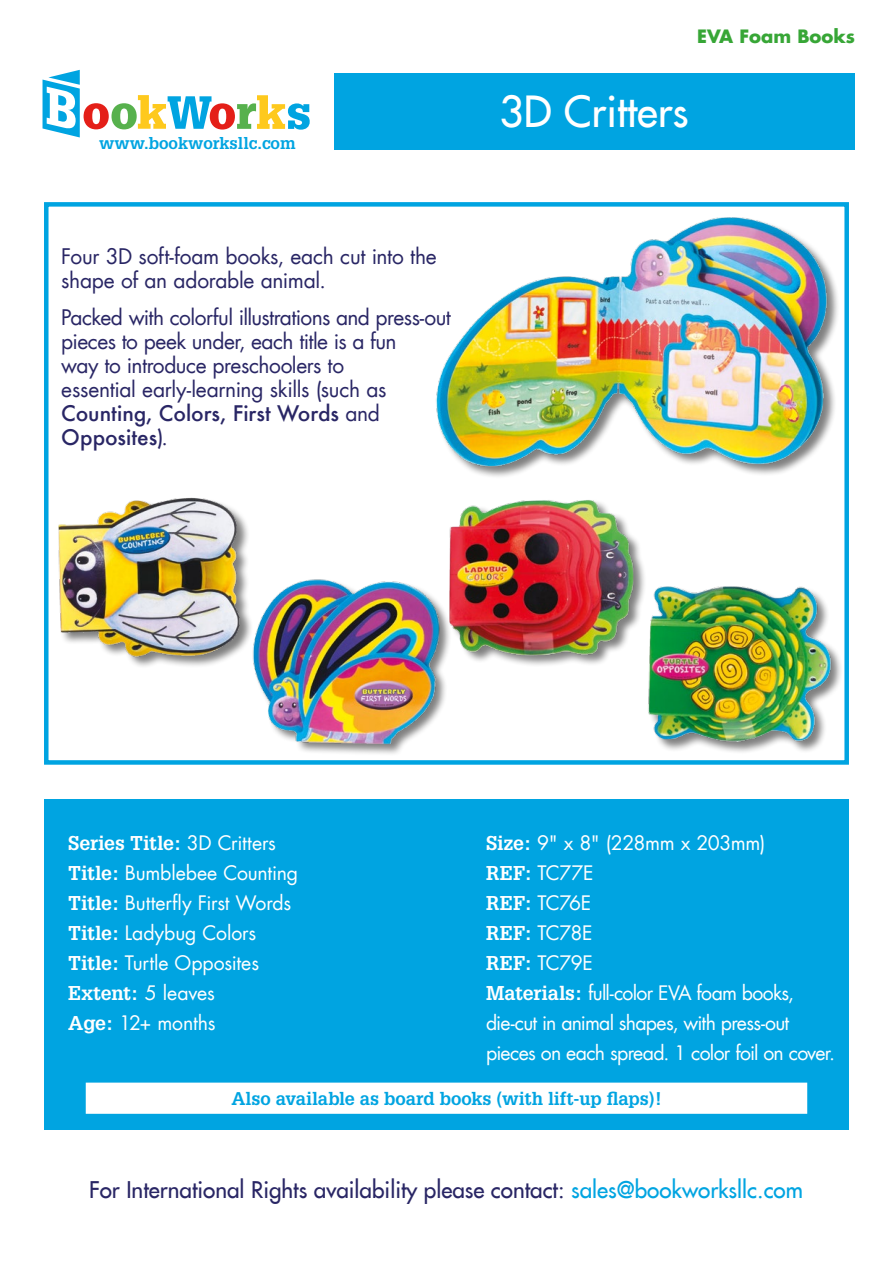
<style>
.page{position:relative;width:893px;height:1263px;background:#fff}
.page>*{position:absolute;margin:0;border:0;box-sizing:border-box;transform-origin:0 0}
.t1{font:42px "Futura LT";color:#fff}
.t2{font:22.5px "Futura LT";color:#292665}
.AI_Blurb{font:21px/24px "Futura LT";letter-spacing:-.02em;color:#292665}
.t3{font:19.5px/30px "Futura LT";letter-spacing:-.03em;color:#fff}
.t4{font:19.5px "Futura LT";letter-spacing:-.01em;color:#fff}
.t5{font:19.5px "Futura LT";letter-spacing:-.005em;color:#fff}
.t6{font:700 19.5px "Glypha";letter-spacing:-.005em;color:#fff}
.t7{font:700 18px "Glypha";letter-spacing:-.005em;color:#00a4e1}
.t8{font:700 18px "Futura LT";color:#37a636}
.t9{font:700 16.5px "Glypha";color:#00a4e1}
.s1{font-family:"Futura";font-weight:500}
.s2{font-style:inherit}
.s3{font-family:"Futura LT";font-weight:400}
.s4{font-family:"Glypha";font-weight:700}
.s5{color:#00a4e1}
</style>
<div class="page">
<div style="left:44px;top:202px;width:805px;height:563px;border:4px solid #00a4e1"></div>
<div style="left:44px;top:799px;width:805px;height:331px;background:#00a4e1"></div>
<img style="left:427px;top:204px;width:417px;height:273px">
<img style="left:45px;top:487px;width:203px;height:182px">
<div style="left:253px;top:579px;width:200px;height:178px;background:#000;opacity:.5"></div>
<img style="left:244px;top:570px;width:209px;height:182px">
<img style="left:427px;top:500px;width:216px;height:169px">
<img style="left:630px;top:570px;width:210px;height:182px">
<div style="left:334px;top:73px;width:520px;height:77px;background:#00a4e1"></div>
<svg style="left:43px;top:70px;width:267px;height:67px"></svg>
<div style="left:87px;top:1084px;width:719px;height:29px;background:#fff"></div>
<div style="left:86px;top:1082px;width:721px;height:32px;border:2px solid #fff"></div>
<p class="t9" style="left:99px;top:133px;width:198px">www.bookworksllc.com</p>
<p class="AI_Blurb" style="left:61px;top:245px;width:377px">Four 3D soft-foam books, each cut into the shape of an adorable animal.</p>
<p class="AI_Blurb" style="left:61px;top:306px;width:391px">Packed with colorful illustrations and press-out pieces to peek under, each title is a fun<br>way to introduce preschoolers to<br>essential early-learning skills (such as <span class="s1">Counting, Colors, First Words</span> and <span class="s1">Opposites</span><span class="s2">)</span>.</p>
<p class="t8" style="left:697px;top:24px;width:159px">EVA Foam Books</p>
<p class="t1" style="left:499px;top:84px;width:191px">3D Critters</p>
<p class="t6" style="left:68px;top:831px;width:209px">Series Title: <span class="s3">3D Critters</span></p>
<p class="t4" style="left:68px;top:860px;width:231px"><span class="s4">Title:</span> Bumblebee Counting</p>
<p class="t4" style="left:68px;top:890px;width:224px"><span class="s4">Title:</span> Butterfly First Words</p>
<p class="t5" style="left:68px;top:920px;width:189px"><span class="s4">Title:</span> Ladybug Colors</p>
<p class="t5" style="left:68px;top:950px;width:192px"><span class="s4">Title:</span> Turtle Opposites</p>
<p class="t6" style="left:68px;top:981px;width:148px">Extent: <span class="s3">5 leaves</span></p>
<p class="t4" style="left:68px;top:1010px;width:149px"><span class="s4">Age:</span> 12+ months</p>
<p class="t3" style="left:486px;top:828px;width:281px"><span class="s4">Size:</span> 9" x 8" (228mm x 203mm)</p>
<p class="t3" style="left:486px;top:858px;width:109px"><span class="s4">REF:</span> TC77E</p>
<p class="t3" style="left:486px;top:888px;width:107px"><span class="s4">REF:</span> TC76E</p>
<p class="t3" style="left:486px;top:918px;width:108px"><span class="s4">REF:</span> TC78E</p>
<p class="t3" style="left:486px;top:948px;width:108px"><span class="s4">REF:</span> TC79E</p>
<p class="t3" style="left:486px;top:978px;width:351px"><span class="s4">Materials:</span> full-color EVA foam books, die-cut in animal shapes, with press-out pieces on each spread. 1 color foil on cover.</p>
<p class="t7" style="left:231px;top:1088px;width:432px">Also available as board books (with lift-up flaps)!</p>
<p class="t2" style="left:89px;top:1175px;width:715px">For International Rights availability please contact: <span class="s5">sales@bookworksllc.com</span></p>
</div>
